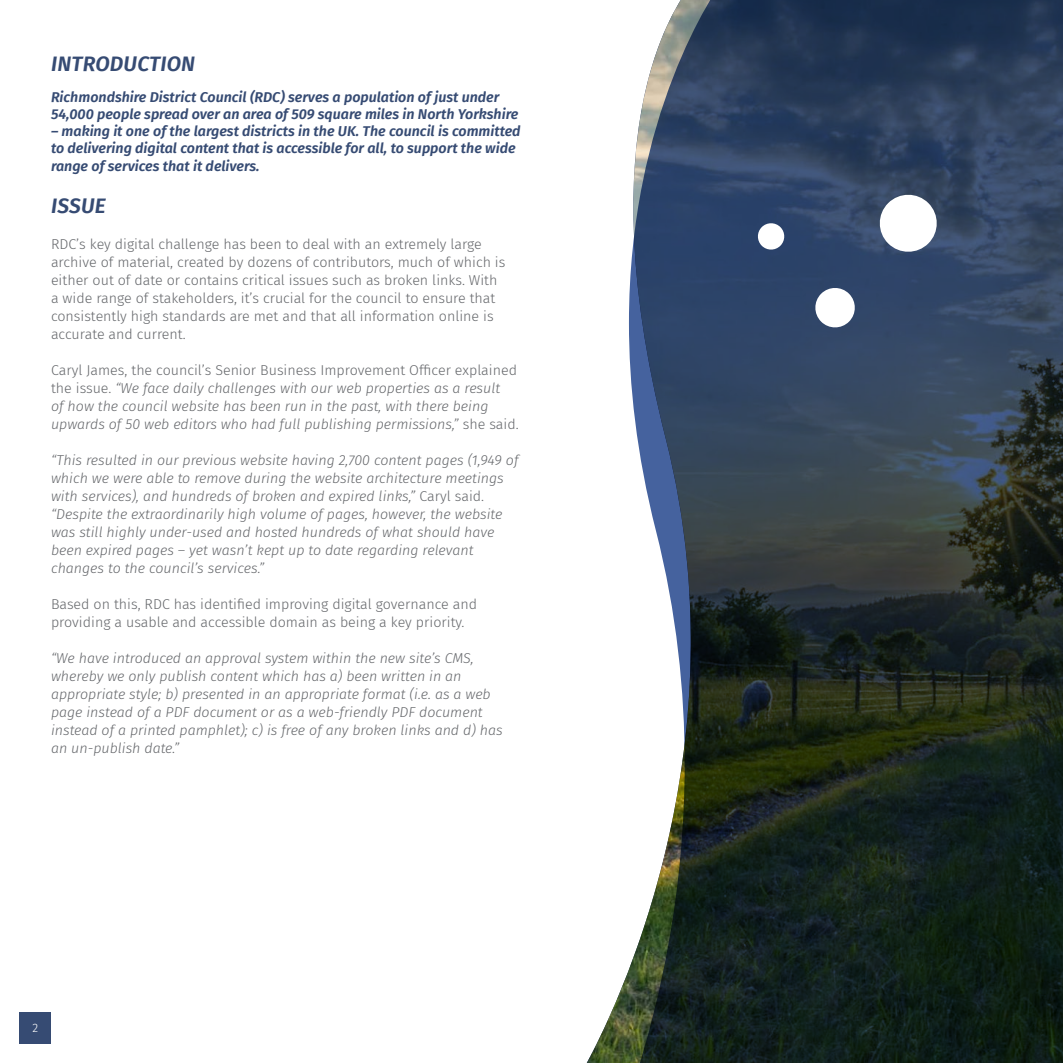
<style>
.page{position:relative;width:1063px;height:1063px;background:#fff}
.page>*{position:absolute;margin:0;border:0;box-sizing:border-box;transform-origin:0 0}
.t1{font:italic 600 21px "Fira Sans";letter-spacing:.01em;color:#364b73}
.t2{font:italic 300 14.25px/18px "Fira Sans";color:#64666a}
.t3{font:300 14.25px/18px "Fira Sans";color:#64666a}
.t4{font:italic 600 14.25px/17.1px "Fira Sans";color:#364b73}
.t5{font:300 12px "Fira Sans";color:#fff}
.s1{font-style:normal}
</style>
<div class="page">
<img style="left:586px;top:0;width:477px;height:1063px">
<svg style="left:877px;top:192px;width:63px;height:63px"></svg>
<svg style="left:813px;top:286px;width:44px;height:43px"></svg>
<svg style="left:757px;top:222px;width:29px;height:29px"></svg>
<div style="left:19px;top:1012px;width:32px;height:32px;background:#364b73"></div>
<h3 class="t1" style="left:51px;top:46px;width:146px">INTRODUCTION</h3>
<p class="t4" style="left:51px;top:88px;width:469px">Richmondshire District Council (RDC) serves a population of just under<br>54,000 people spread over an area of 509 square miles in North Yorkshire</p>
<p class="t4" style="left:51px;top:122px;width:471px">– making it one of the largest districts in the UK. The council is committed to delivering digital content that is accessible for all, to support the wide range of services that it delivers.</p>
<h3 class="t1" style="left:51px;top:188px;width:56px">ISSUE</h3>
<p class="t3" style="left:51px;top:235px;width:456px">RDC’s key digital challenge has been to deal with an extremely large archive of material, created by dozens of contributors, much of which is either out of date or contains critical issues such as broken links. With a wide range of stakeholders, it’s crucial for the council to ensure that consistently high standards are met and that all information online is accurate and current.</p>
<p class="t3" style="left:51px;top:361px;width:468px">Caryl James, the council’s Senior Business Improvement Officer explained</p>
<p class="t2" style="left:51px;top:379px;width:469px"><span class="s1">the issue.</span> “We face daily challenges with our web properties as a result<br>of how the council website has been run in the past, with there being upwards of 50 web editors who had full publishing permissions,” <span class="s1">she said.</span></p>
<p class="t2" style="left:51px;top:451px;width:469px">“This resulted in our previous website having 2,700 content pages (1,949 of which we were able to remove during the website architecture meetings with services), and hundreds of broken and expired links,” <span class="s1">Caryl said. </span>“Despite the extraordinarily high volume of pages, however, the website was still highly under-used and hosted hundreds of what should have been expired pages – yet wasn’t kept up to date regarding relevant changes to the council’s services.”</p>
<p class="t3" style="left:51px;top:595px;width:428px">Based on this, RDC has identified improving digital governance and</p>
<p class="t3" style="left:51px;top:613px;width:415px">providing a usable and accessible domain as being a key priority.</p>
<p class="t2" style="left:51px;top:649px;width:453px">“We have introduced an approval system within the new site’s CMS, whereby we only publish content which has a) been written in an appropriate style; b) presented in an appropriate format (i.e. as a web page instead of a PDF document or as a web-friendly PDF document instead of a printed pamphlet); c) is free of any broken links and d) has an un-publish date.”</p>
<p class="t5" style="left:33px;top:1019px;width:7px">2</p>
</div>
